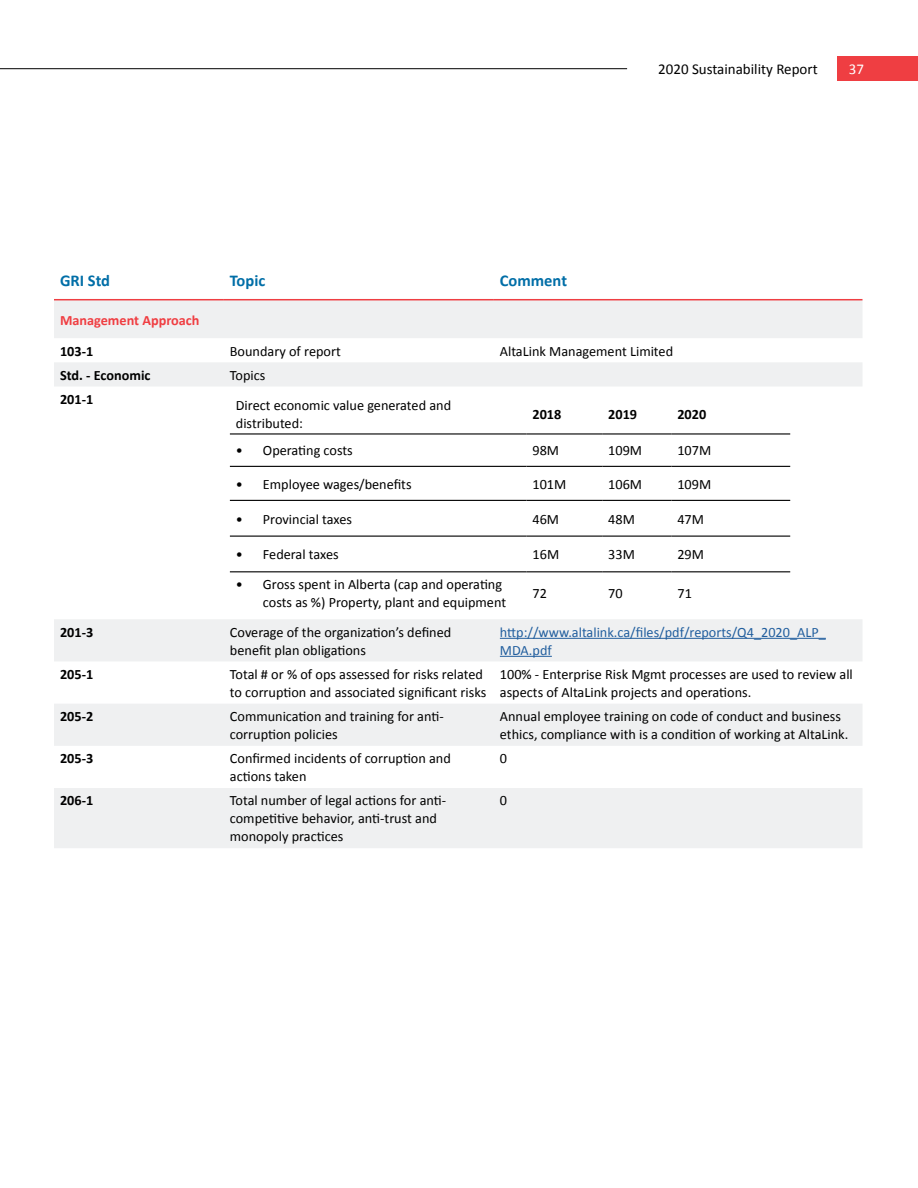
<style>
.page{position:relative;width:918px;height:1188px;background:#fff}
.page>*{position:absolute;margin:0;border:0;box-sizing:border-box;transform-origin:0 0}
.t1{font:700 16.5px "Calibri";color:#006ea7}
.t2{font:15px "Calibri";color:#000}
.t3{font:15px "Calibri";color:#fff}
.t4{font:14.25px/18px "Calibri";color:#000}
.t5{font:700 14.25px "Calibri";color:#000}
.t6{font:14.25px/18px "Calibri";color:#215e9e}
.t7{font:700 14.25px "Calibri";color:#ef3e42}
</style>
<div class="page">
<svg style="left:54px;top:300px;width:808px;height:548px"></svg>
<hr style="left:54px;top:299px;width:170px;height:1px;background:#ef3e42">
<hr style="left:224px;top:299px;width:270px;height:1px;background:#ef3e42">
<hr style="left:494px;top:299px;width:369px;height:1px;background:#ef3e42">
<hr style="left:230px;top:433px;width:296px;height:2px;background:#000">
<hr style="left:526px;top:433px;width:76px;height:2px;background:#000">
<hr style="left:602px;top:433px;width:69px;height:2px;background:#000">
<hr style="left:671px;top:433px;width:119px;height:2px;background:#000">
<hr style="left:230px;top:466px;width:296px;height:1px;background:#000">
<hr style="left:526px;top:466px;width:76px;height:1px;background:#000">
<hr style="left:602px;top:466px;width:69px;height:1px;background:#000">
<hr style="left:671px;top:466px;width:119px;height:1px;background:#000">
<hr style="left:230px;top:500px;width:296px;height:1px;background:#000">
<hr style="left:526px;top:500px;width:76px;height:1px;background:#000">
<hr style="left:602px;top:500px;width:69px;height:1px;background:#000">
<hr style="left:671px;top:500px;width:119px;height:1px;background:#000">
<hr style="left:230px;top:536px;width:296px;height:1px;background:#000">
<hr style="left:526px;top:536px;width:76px;height:1px;background:#000">
<hr style="left:602px;top:536px;width:69px;height:1px;background:#000">
<hr style="left:671px;top:536px;width:119px;height:1px;background:#000">
<hr style="left:230px;top:571px;width:296px;height:1px;background:#000">
<hr style="left:526px;top:571px;width:76px;height:1px;background:#000">
<hr style="left:602px;top:571px;width:69px;height:1px;background:#000">
<hr style="left:671px;top:571px;width:119px;height:1px;background:#000">
<hr style="left:500px;top:638px;width:326px;height:1px;background:#215e9e">
<hr style="left:500px;top:656px;width:52px;height:1px;background:#215e9e">
<div style="left:837px;top:57px;width:81px;height:24px;background:#ef3e42"></div>
<hr style="left:0;top:68px;width:627px;height:1px;background:#000">
<p class="t2" style="left:658px;top:59px;width:161px">2020 Sustainability Report</p>
<p class="t3" style="left:849px;top:59px;width:17px">37</p>
<p class="t1" style="left:60px;top:270px;width:52px">GRI Std</p>
<p class="t1" style="left:230px;top:270px;width:37px">Topic</p>
<p class="t1" style="left:500px;top:270px;width:69px">Comment</p>
<p class="t7" style="left:60px;top:311px;width:141px">Management Approach</p>
<p class="t5" style="left:60px;top:342px;width:35px">103-1</p>
<p class="t4" style="left:230px;top:342px;width:112px">Boundary of report</p>
<p class="t4" style="left:500px;top:342px;width:175px">AltaLink Management Limited</p>
<p class="t5" style="left:60px;top:366px;width:92px">Std. - Economic</p>
<p class="t4" style="left:230px;top:366px;width:37px">Topics</p>
<p class="t5" style="left:60px;top:390px;width:35px">201-1</p>
<p class="t4" style="left:236px;top:396px;width:217px">Direct economic value generated and distributed:</p>
<p class="t5" style="left:533px;top:405px;width:30px">2018</p>
<p class="t5" style="left:608px;top:405px;width:30px">2019</p>
<p class="t5" style="left:677px;top:405px;width:30px">2020</p>
<p class="t4" style="left:236px;top:442px;width:118px">• Operating costs</p>
<p class="t4" style="left:533px;top:442px;width:28px">98M</p>
<p class="t4" style="left:608px;top:442px;width:35px">109M</p>
<p class="t4" style="left:677px;top:442px;width:35px">107M</p>
<p class="t4" style="left:236px;top:475px;width:177px">• Employee wages/benefits</p>
<p class="t4" style="left:533px;top:475px;width:35px">101M</p>
<p class="t4" style="left:608px;top:475px;width:35px">106M</p>
<p class="t4" style="left:677px;top:475px;width:35px">109M</p>
<p class="t4" style="left:236px;top:510px;width:118px">• Provincial taxes</p>
<p class="t4" style="left:533px;top:510px;width:28px">46M</p>
<p class="t4" style="left:608px;top:510px;width:28px">48M</p>
<p class="t4" style="left:677px;top:510px;width:28px">47M</p>
<p class="t4" style="left:236px;top:546px;width:104px">• Federal taxes</p>
<p class="t4" style="left:533px;top:546px;width:28px">16M</p>
<p class="t4" style="left:608px;top:546px;width:28px">33M</p>
<p class="t4" style="left:677px;top:546px;width:28px">29M</p>
<p class="t4" style="left:236px;top:575px;width:272px;text-align:right">• Gross spent in Alberta (cap and operating costs as %) Property, plant and equipment</p>
<p class="t4" style="left:533px;top:584px;width:16px">72</p>
<p class="t4" style="left:608px;top:584px;width:16px">70</p>
<p class="t4" style="left:677px;top:584px;width:16px">71</p>
<p class="t5" style="left:60px;top:623px;width:35px">201-3</p>
<p class="t4" style="left:230px;top:623px;width:223px">Coverage of the organization’s defined benefit plan obligations</p>
<p class="t6" style="left:500px;top:623px;width:328px">http://www.altalink.ca/files/pdf/reports/Q4_2020_ALP_<br>MDA.pdf</p>
<p class="t5" style="left:60px;top:665px;width:35px">205-1</p>
<p class="t4" style="left:230px;top:665px;width:258px">Total # or % of ops assessed for risks related to corruption and associated significant risks</p>
<p class="t4" style="left:500px;top:665px;width:355px">100% - Enterprise Risk Mgmt processes are used to review all aspects of AltaLink projects and operations.</p>
<p class="t5" style="left:60px;top:707px;width:35px">205-2</p>
<p class="t4" style="left:230px;top:707px;width:215px">Communication and training for anti&shy;corruption policies</p>
<p class="t4" style="left:500px;top:707px;width:350px">Annual employee training on code of conduct and business ethics, compliance with is a condition of working at AltaLink.</p>
<p class="t5" style="left:60px;top:749px;width:35px">205-3</p>
<p class="t4" style="left:230px;top:750px;width:223px">Confirmed incidents of corruption and actions taken</p>
<p class="t4" style="left:500px;top:750px;width:9px">0</p>
<p class="t5" style="left:60px;top:792px;width:35px">206-1</p>
<p class="t4" style="left:230px;top:792px;width:218px">Total number of legal actions for anti&shy;competitive behavior, anti-trust and monopoly practices</p>
<p class="t4" style="left:500px;top:792px;width:9px">0</p>
</div>
